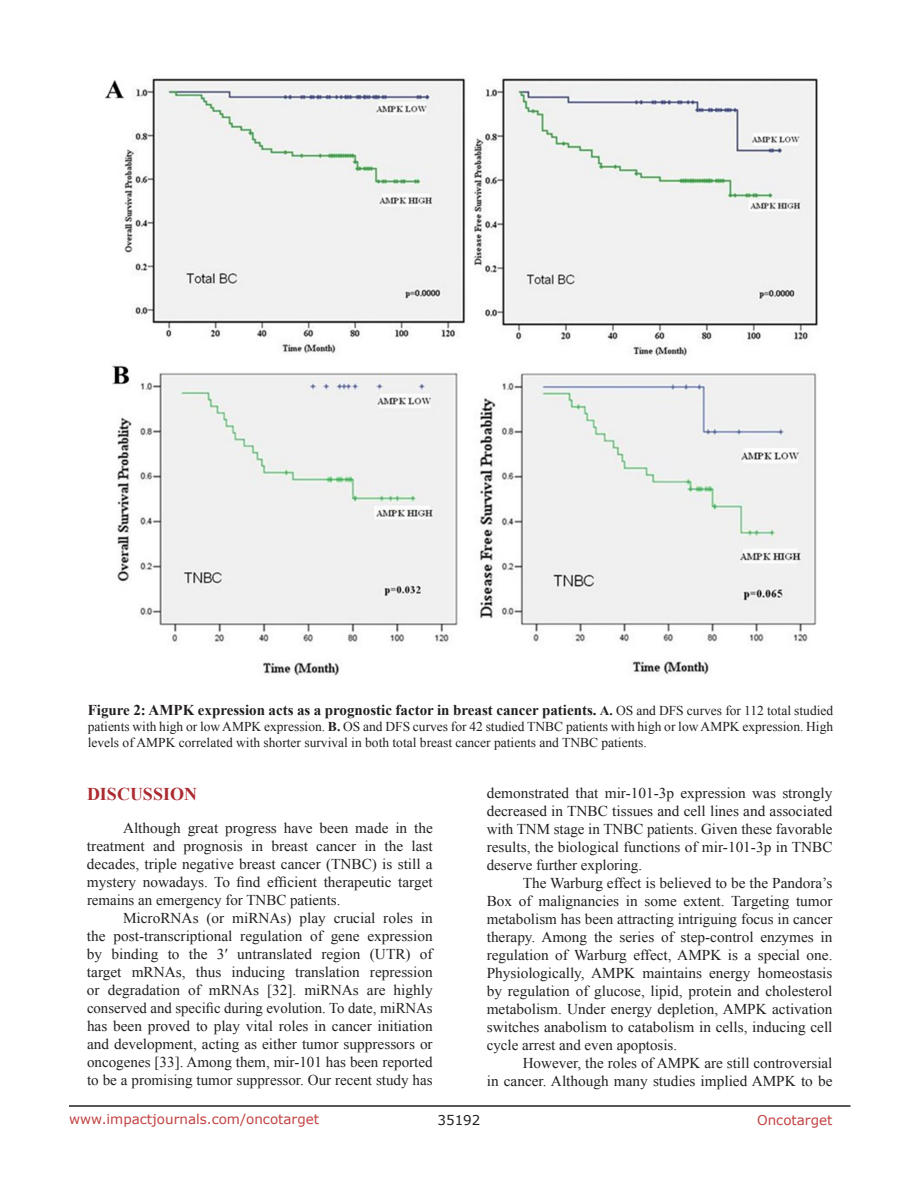
<style>
.page{position:relative;width:918px;height:1188px;background:#fff}
.page>*{position:absolute;margin:0;border:0;box-sizing:border-box;transform-origin:0 0}
.t1{font:700 18px "Times New Roman";color:#ac2b31}
.t2{font:15px/18px "Times New Roman";color:#231f20;text-align:justify}
.t3{font:700 15px "Times New Roman";color:#231f20}
.t4{font:13.5px/16.2px "Times New Roman";color:#231f20}
.t5{font:13.5px "Verdana";color:#c24141}
.t6{font:13.5px "Verdana";color:#231f20}
.s1{font-size:13.5px}
.s2{font-weight:400;font-size:13.5px}
.s3{font-weight:700}
</style>
<div class="page">
<hr style="left:69px;top:1105px;width:781px;height:2px;background:#231f20">
<img style="left:105px;top:78px;width:713px;height:598px">
<p class="t3" style="left:88px;top:699px;width:747px">Figure 2: AMPK expression acts as a prognostic factor in breast cancer patients. <span class="s1">A.</span> <span class="s2">OS and DFS curves for 112 total studied</span></p>
<p class="t4" style="left:88px;top:718px;width:747px">patients with high or low AMPK expression. <span class="s3">B.</span> OS and DFS curves for 42 studied TNBC patients with high or low AMPK expression. High levels of AMPK correlated with shorter survival in both total breast cancer patients and TNBC patients.</p>
<p class="t1" style="left:87px;top:781px;width:112px">DISCUSSION</p>
<p class="t2" style="left:87px;top:819px;width:347px;text-indent:36px">Although great progress have been made in the treatment and prognosis in breast cancer in the last decades, triple negative breast cancer (TNBC) is still a mystery nowadays. To find efficient therapeutic target remains an emergency for TNBC patients.</p>
<p class="t2" style="left:87px;top:909px;width:347px;text-indent:36px">MicroRNAs (or miRNAs) play crucial roles in the post-transcriptional regulation of gene expression by binding to the 3′ untranslated region (UTR) of target mRNAs, thus inducing translation repression or degradation of mRNAs [32]. miRNAs are highly conserved and specific during evolution. To date, miRNAs has been proved to play vital roles in cancer initiation and development, acting as either tumor suppressors or oncogenes [33]. Among them, mir-101 has been reported to be a promising tumor suppressor. Our recent study has</p>
<p class="t2" style="left:487px;top:784px;width:347px">demonstrated that mir-101-3p expression was strongly decreased in TNBC tissues and cell lines and associated with TNM stage in TNBC patients. Given these favorable results, the biological functions of mir-101-3p in TNBC deserve further exploring.</p>
<p class="t2" style="left:487px;top:874px;width:347px;text-indent:36px">The Warburg effect is believed to be the Pandora’s Box of malignancies in some extent. Targeting tumor metabolism has been attracting intriguing focus in cancer therapy. Among the series of step-control enzymes in regulation of Warburg effect, AMPK is a special one.<br>Physiologically, AMPK maintains energy homeostasis by regulation of glucose, lipid, protein and cholesterol metabolism. Under energy depletion, AMPK activation switches anabolism to catabolism in cells, inducing cell cycle arrest and even apoptosis.</p>
<p class="t2" style="left:487px;top:1054px;width:347px;text-align:right">However, the roles of AMPK are still controversial<br>in cancer. Although many studies implied AMPK to be</p>
<p class="t5" style="left:69px;top:1110px;width:252px">www.impactjournals.com/oncotarget</p>
<p class="t6" style="left:438px;top:1111px;width:44px">35192</p>
<p class="t5" style="left:757px;top:1111px;width:77px">Oncotarget</p>
</div>
